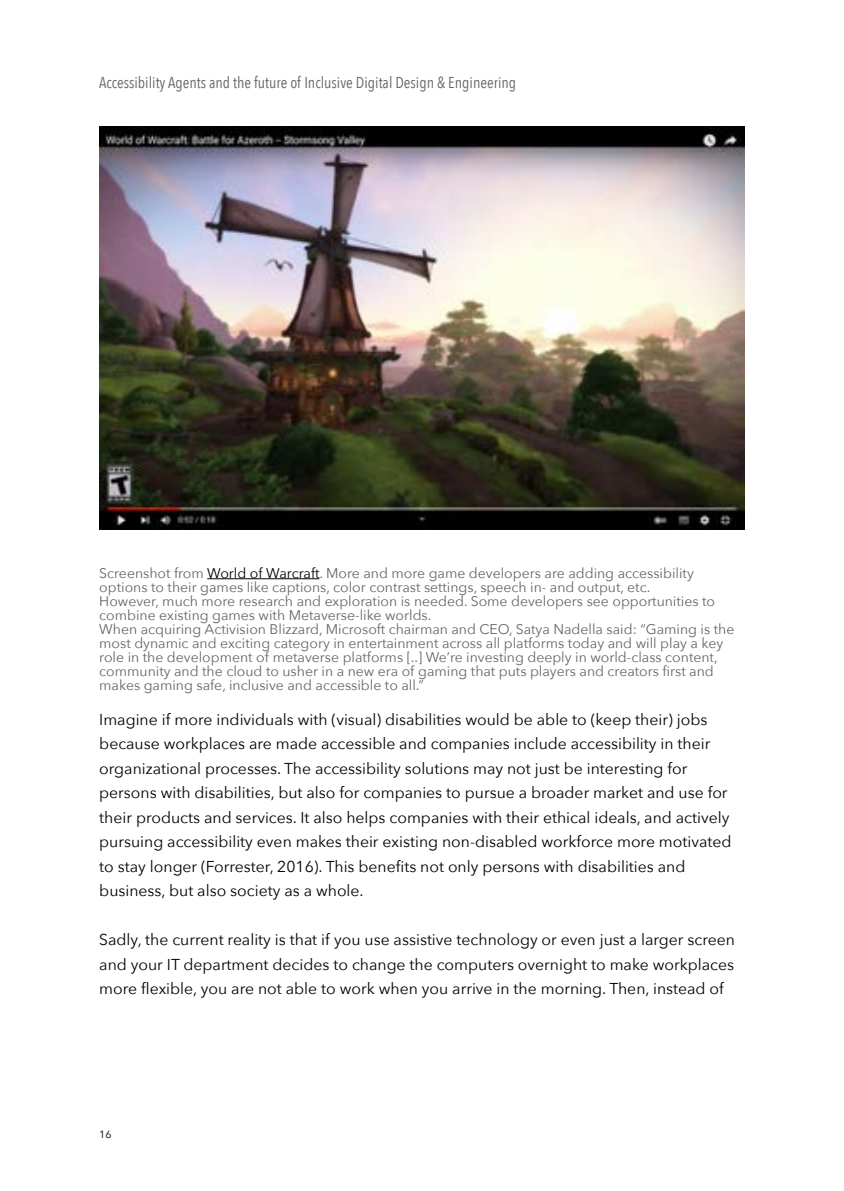
<style>
.page{position:relative;width:844px;height:1191px;background:#fff}
.page>*{position:absolute;margin:0;border:0;box-sizing:border-box;transform-origin:0 0}
._5_Brood{font:15.75px/24.5px "Avenir Next";color:#000}
.t1{font:15.75px "Avenir Next Condensed";color:#656564}
._8_Onderschrift_tabe{font:14px/14px "Avenir Next";color:#656564}
.t2{font:10.5px "Avenir Next";color:#000}
.s1{color:#000}
</style>
<div class="page">
<img style="left:99px;top:126px;width:645px;height:403px">
<hr style="left:207px;top:578px;width:112px;height:1px;background:#000">
<p class="t1" style="left:99px;top:69px;width:418px">Accessibility Agents and the future of Inclusive Digital Design &amp; Engineering</p>
<p class="_8_Onderschrift_tabe" style="left:99px;top:565px;width:636px">Screenshot from <span class="s1">World of Warcraft</span>. More and more game developers are adding accessibility options to their games like captions, color contrast settings, speech in- and output, etc.<br>However, much more research and exploration is needed. Some developers see opportunities to combine existing games with Metaverse-like worlds.<br>When acquiring Activision Blizzard, Microsoft chairman and CEO, Satya Nadella said: “Gaming is the most dynamic and exciting category in entertainment across all platforms today and will play a key role in the development of metaverse platforms [..] We’re investing deeply in world-class content, community and the cloud to usher in a new era of gaming that puts players and creators first and makes gaming safe, inclusive and accessible to all.”</p>
<p class="_5_Brood" style="left:99px;top:706px;width:633px">Imagine if more individuals with (visual) disabilities would be able to (keep their) jobs because workplaces are made accessible and companies include accessibility in their organizational processes. The accessibility solutions may not just be interesting for persons with disabilities, but also for companies to pursue a broader market and use for their products and services. It also helps companies with their ethical ideals, and actively pursuing accessibility even makes their existing non-disabled workforce more motivated to stay longer (Forrester, 2016). This benefits not only persons with disabilities and business, but also society as a whole.</p>
<p class="_5_Brood" style="left:99px;top:927px;width:637px;text-align:justify">Sadly, the current reality is that if you use assistive technology or even just a larger screen and your IT department decides to change the computers overnight to make workplaces more flexible, you are not able to work when you arrive in the morning. Then, instead of</p>
<p class="t2" style="left:99px;top:1126px;width:14px">16</p>
</div>
